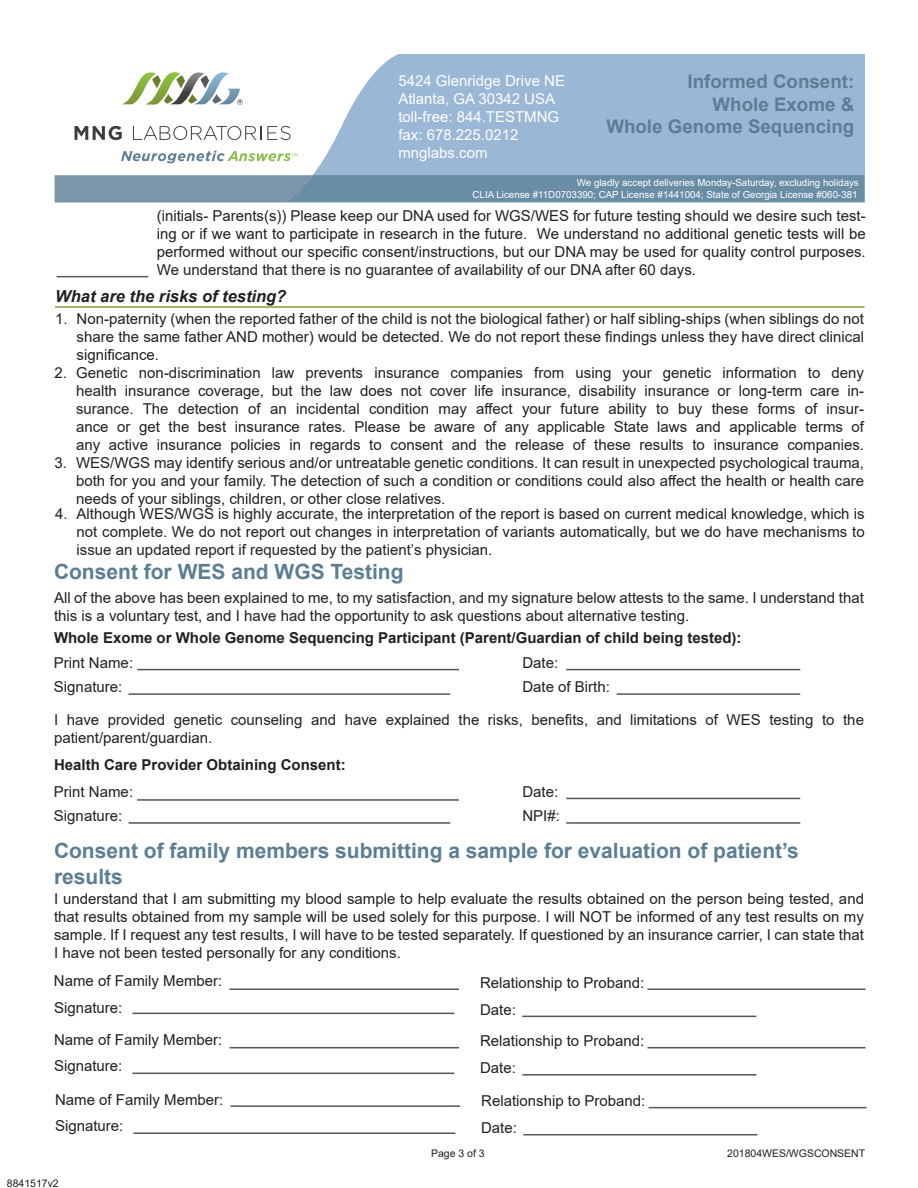
<style>
.page{position:relative;width:918px;height:1188px;background:#fff}
.page>*{position:absolute;margin:0;border:0;box-sizing:border-box;transform-origin:0 0}
.t1{font:700 21px/25.2px "Arial";color:#5b7e95}
.t2{font:700 18.75px/22.5px "Arial";color:#5b7e95;text-align:right}
.t3{font:italic 700 16.5px "Arial";color:#231f20}
.t4{font:15px/18px "Arial";color:#231f20;text-align:justify}
.t5{font:700 15px "Arial";color:#231f20}
.t6{font:15px/18px "Arial";color:#fff}
.t7{font:10.5px "Arial";color:#231f20}
.t8{font:9.75px/12px "Arial";color:#fff;text-align:right}
</style>
<div class="page">
<div style="left:55px;top:54px;width:809px;height:148px;background:#9ab7d6"></div>
<svg style="left:55px;top:54px;width:344px;height:121px;fill:#fff"></svg>
<svg style="left:121px;top:151px;width:177px;height:12px"></svg>
<svg style="left:75px;top:126px;width:47px;height:14px"></svg>
<svg style="left:133px;top:126px;width:158px;height:14px"></svg>
<svg style="left:122px;top:72px;width:121px;height:33px"></svg>
<svg style="left:55px;top:175px;width:810px;height:27px"></svg>
<hr style="left:55px;top:306px;width:810px;height:2px;background:#90993d">
<hr style="left:137px;top:669px;width:322px;height:1px;background:#53565a">
<hr style="left:129px;top:693px;width:321px;height:2px;background:#53565a">
<hr style="left:566px;top:669px;width:234px;height:1px;background:#53565a">
<hr style="left:617px;top:693px;width:183px;height:2px;background:#53565a">
<hr style="left:137px;top:799px;width:322px;height:2px;background:#53565a">
<hr style="left:129px;top:822px;width:321px;height:2px;background:#53565a">
<hr style="left:566px;top:798px;width:234px;height:1px;background:#53565a">
<hr style="left:566px;top:822px;width:234px;height:2px;background:#53565a">
<hr style="left:647px;top:989px;width:219px;height:1px;background:#53565a">
<hr style="left:132px;top:1013px;width:322px;height:1px;background:#53565a">
<hr style="left:522px;top:1016px;width:234px;height:1px;background:#53565a">
<hr style="left:230px;top:989px;width:229px;height:1px;background:#53565a">
<hr style="left:647px;top:1047px;width:219px;height:1px;background:#53565a">
<hr style="left:132px;top:1073px;width:322px;height:1px;background:#53565a">
<hr style="left:522px;top:1074px;width:234px;height:2px;background:#53565a">
<hr style="left:230px;top:1047px;width:229px;height:1px;background:#53565a">
<hr style="left:649px;top:1107px;width:218px;height:1px;background:#53565a">
<hr style="left:134px;top:1132px;width:321px;height:2px;background:#53565a">
<hr style="left:523px;top:1134px;width:234px;height:2px;background:#53565a">
<hr style="left:231px;top:1105px;width:229px;height:2px;background:#53565a">
<hr style="left:57px;top:276px;width:91px;height:1px;background:#53565a">
<p class="t6" style="left:398px;top:71px;width:168px">5424 Glenridge Drive NE<br>Atlanta, GA 30342 USA toll-free: 844.TESTMNG fax: 678.225.0212 mnglabs.com</p>
<p class="t2" style="left:606px;top:71px;width:249px">Informed Consent:<br>Whole Exome &amp;<br>Whole Genome Sequencing</p>
<p class="t8" style="left:473px;top:176px;width:388px">We gladly accept deliveries Monday-Saturday, excluding holidays<br>CLIA License #11D0703390; CAP License #1441004; State of Georgia License #060-381</p>
<p class="t4" style="left:157px;top:207px;width:710px">(initials- Parents(s)) Please keep our DNA used for WGS/WES for future testing should we desire such test&shy;ing or if we want to participate in research in the future. We understand no additional genetic tests will be performed without our specific consent/instructions, but our DNA may be used for quality control purposes.<br>We understand that there is no guarantee of availability of our DNA after 60 days.</p>
<p class="t3" style="left:55px;top:285px;width:233px">What are the risks of testing?</p>
<p class="t4" style="left:77px;top:310px;width:789px">Non-paternity (when the reported father of the child is not the biological father) or half sibling-ships (when siblings do not share the same father AND mother) would be detected. We do not report these findings unless they have direct clinical significance.</p>
<p class="t4" style="left:55px;top:310px;width:14px">1.</p>
<p class="t4" style="left:55px;top:364px;width:14px">2.</p>
<p class="t4" style="left:76px;top:364px;width:790px">Genetic non-discrimination law prevents insurance companies from using your genetic information to deny health insurance coverage, but the law does not cover life insurance, disability insurance or long-term care in&shy;surance. The detection of an incidental condition may affect your future ability to buy these forms of insur&shy;ance or get the best insurance rates. Please be aware of any applicable State laws and applicable terms of any active insurance policies in regards to consent and the release of these results to insurance companies.</p>
<p class="t4" style="left:55px;top:453px;width:14px">3.</p>
<p class="t4" style="left:55px;top:504px;width:14px">4.</p>
<p class="t4" style="left:76px;top:453px;width:790px">WES/WGS may identify serious and/or untreatable genetic conditions. It can result in unexpected psychological trauma, both for you and your family. The detection of such a condition or conditions could also affect the health or health care needs of your siblings, children, or other close relatives.</p>
<p class="t4" style="left:77px;top:504px;width:790px">Although WES/WGS is highly accurate, the interpretation of the report is based on current medical knowledge, which is not complete. We do not report out changes in interpretation of variants automatically, but we do have mechanisms to issue an updated report if requested by the patient’s physician.</p>
<p class="t1" style="left:54px;top:560px;width:351px">Consent for WES and WGS Testing</p>
<p class="t4" style="left:54px;top:588px;width:811px">All of the above has been explained to me, to my satisfaction, and my signature below attests to the same. I understand that this is a voluntary test, and I have had the opportunity to ask questions about alternative testing.</p>
<p class="t5" style="left:54px;top:627px;width:689px">Whole Exome or Whole Genome Sequencing Participant (Parent/Guardian of child being tested):</p>
<p class="t4" style="left:54px;top:654px;width:81px">Print Name:</p>
<p class="t4" style="left:54px;top:678px;width:70px">Signature:</p>
<p class="t4" style="left:522px;top:654px;width:37px">Date:</p>
<p class="t4" style="left:522px;top:678px;width:89px">Date of Birth:</p>
<p class="t4" style="left:54px;top:711px;width:812px">I have provided genetic counseling and have explained the risks, benefits, and limitations of WES testing to the</p>
<p class="t4" style="left:54px;top:729px;width:160px">patient/parent/guardian.</p>
<p class="t5" style="left:54px;top:754px;width:293px">Health Care Provider Obtaining Consent:</p>
<p class="t4" style="left:54px;top:783px;width:81px">Print Name:</p>
<p class="t4" style="left:54px;top:806px;width:70px">Signature:</p>
<p class="t4" style="left:522px;top:783px;width:37px">Date:</p>
<p class="t4" style="left:522px;top:806px;width:39px">NPI#:</p>
<p class="t1" style="left:54px;top:839px;width:746px">Consent of family members submitting a sample for evaluation of patient’s results</p>
<p class="t4" style="left:54px;top:889px;width:812px">I understand that I am submitting my blood sample to help evaluate the results obtained on the person being tested, and that results obtained from my sample will be used solely for this purpose. I will NOT be informed of any test results on my sample. If I request any test results, I will have to be tested separately. If questioned by an insurance carrier, I can state that I have not been tested personally for any conditions.</p>
<p class="t4" style="left:480px;top:973px;width:166px">Relationship to Proband:</p>
<p class="t4" style="left:54px;top:998px;width:70px">Signature:</p>
<p class="t4" style="left:480px;top:1000px;width:37px">Date:</p>
<p class="t4" style="left:54px;top:972px;width:170px">Name of Family Member:</p>
<p class="t4" style="left:54px;top:1030px;width:170px">Name of Family Member:</p>
<p class="t4" style="left:480px;top:1032px;width:166px">Relationship to Proband:</p>
<p class="t4" style="left:54px;top:1057px;width:70px">Signature:</p>
<p class="t4" style="left:480px;top:1059px;width:37px">Date:</p>
<p class="t4" style="left:55px;top:1090px;width:170px">Name of Family Member:</p>
<p class="t4" style="left:481px;top:1092px;width:166px">Relationship to Proband:</p>
<p class="t4" style="left:55px;top:1117px;width:70px">Signature:</p>
<p class="t4" style="left:481px;top:1119px;width:37px">Date:</p>
<p class="t7" style="left:7px;top:1176px;width:53px">8841517v2</p>
<p class="t7" style="left:431px;top:1146px;width:55px">Page 3 of 3</p>
<p class="t7" style="left:727px;top:1146px;width:140px">201804WES/WGSCONSENT</p>
</div>
